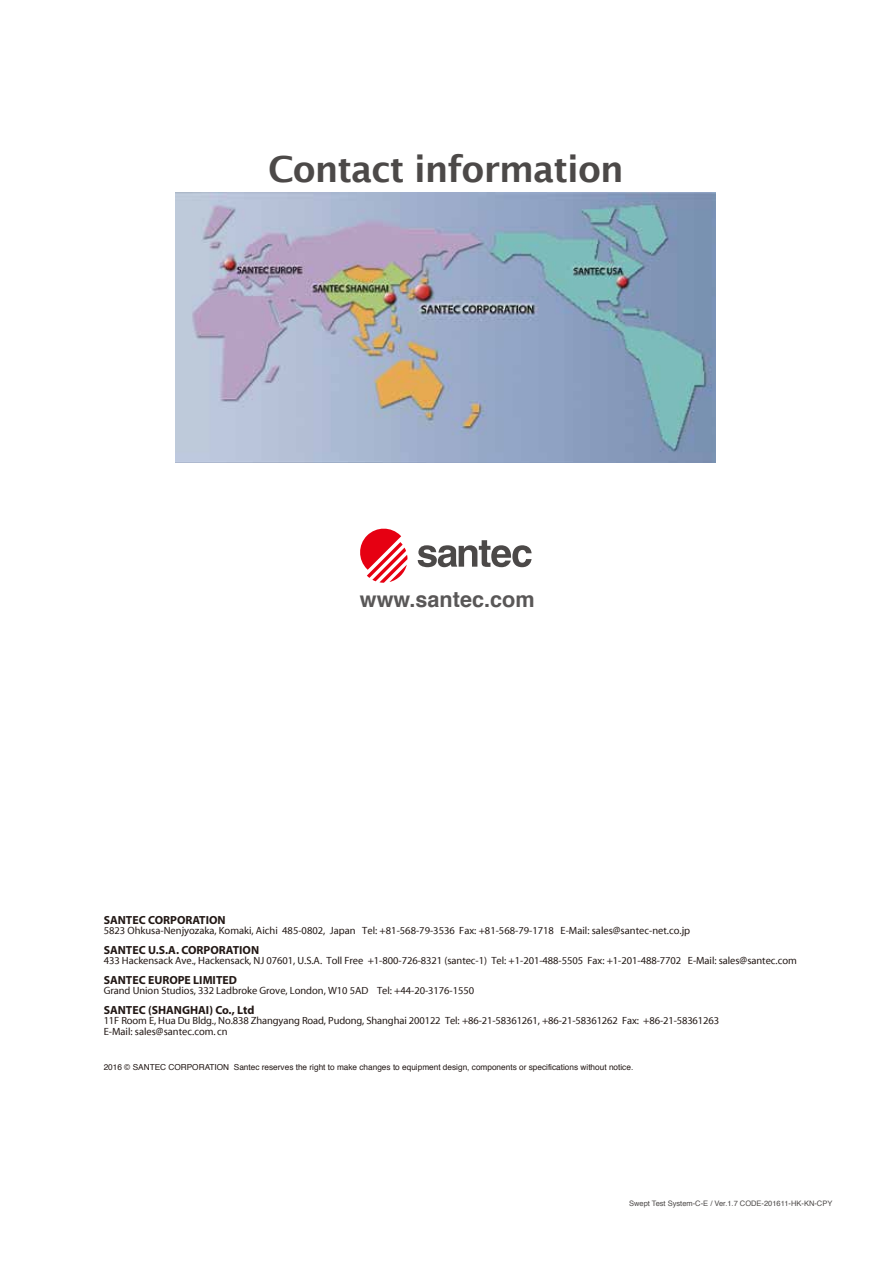
<style>
.page{position:relative;width:893px;height:1263px;background:#fff}
.page>*{position:absolute;margin:0;border:0;box-sizing:border-box;transform-origin:0 0}
.t1{font:600 36px "Lucida Sans";letter-spacing:-.025em;color:#4c4948}
.t2{font:700 21.6px "Helvetica";color:#595757}
.t3{font:700 11.85px "Myriad Pro";color:#221815}
.t4{font:10.5px/10.5px "Myriad";letter-spacing:-.005em;color:#221815}
.t5{font:8.25px "Helvetica";color:#221815}
.t6{font:7.5px "Helvetica";color:#4c4948}
</style>
<div class="page">
<svg style="left:418px;top:540px;width:114px;height:27px"></svg>
<svg style="left:360px;top:528px;width:47px;height:55px"></svg>
<img style="left:175px;top:192px;width:540px;height:270px">
<h1 class="t1" style="left:268px;top:148px;width:357px">Contact information</h1>
<h2 class="t2" style="left:360px;top:582px;width:176px">www.santec.com</h2>
<p class="t3" style="left:104px;top:912px;width:124px">SANTEC CORPORATION</p>
<p class="t4" style="left:104px;top:926px;width:588px">5823 Ohkusa-Nenjyozaka, Komaki, Aichi 485-0802, Japan Tel: +81-568-79-3536 Fax: +81-568-79-1718 E-Mail: sales@santec-net.co.jp</p>
<p class="t3" style="left:104px;top:942px;width:157px">SANTEC U.S.A. CORPORATION</p>
<p class="t4" style="left:104px;top:956px;width:695px">433 Hackensack Ave., Hackensack, NJ 07601, U.S.A. Toll Free +1-800-726-8321 (santec-1) Tel: +1-201-488-5505 Fax: +1-201-488-7702 E-Mail: sales@santec.com</p>
<p class="t3" style="left:104px;top:972px;width:135px">SANTEC EUROPE LIMITED</p>
<p class="t4" style="left:104px;top:986px;width:372px">Grand Union Studios, 332 Ladbroke Grove, London, W10 5AD Tel: +44-20-3176-1550</p>
<p class="t3" style="left:104px;top:1002px;width:152px">SANTEC (SHANGHAI) Co., Ltd</p>
<p class="t4" style="left:104px;top:1016px;width:617px">11F Room E, Hua Du Bldg., No.838 Zhangyang Road, Pudong, Shanghai 200122 Tel: +86-21-58361261, +86-21-58361262 Fax: +86-21-58361263<br>E-Mail: sales@santec.com. cn</p>
<p class="t5" style="left:104px;top:1061px;width:531px">2016 © SANTEC CORPORATION Santec reserves the right to make changes to equipment design, components or specifications without notice.</p>
<p class="t6" style="left:629px;top:1197px;width:205px">Swept Test System-C-E / Ver.1.7 CODE-201611-HK-KN-CPY</p>
</div>
